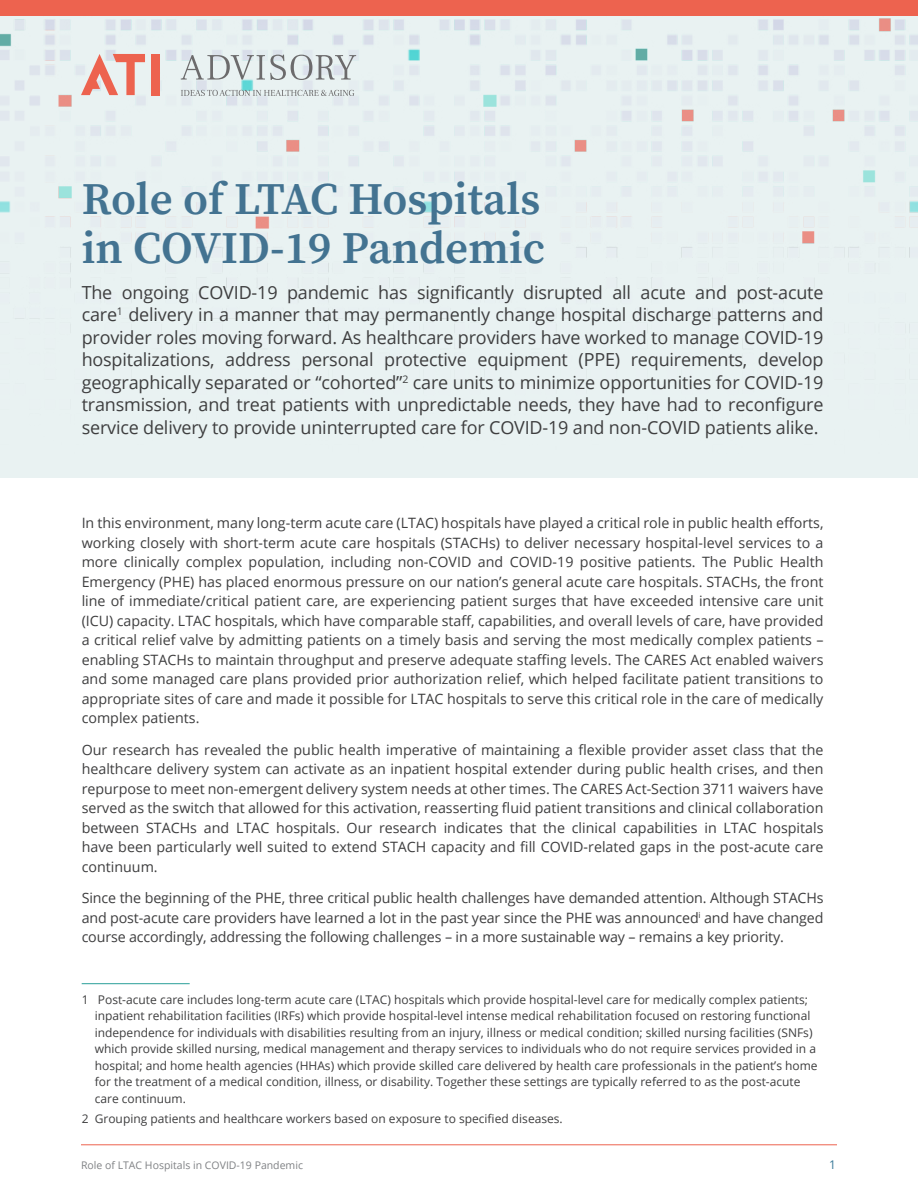
<style>
.page{position:relative;width:918px;height:1188px;background:#fff}
.page>*{position:absolute;margin:0;border:0;box-sizing:border-box;transform-origin:0 0}
.t1{font:45px/49.5px "Source Serif Variable";color:#437391}
.t2{font:18px/22.5px "Open Sans";letter-spacing:-.01em;color:#3e3e3f;text-align:justify}
.t3{font:14.25px/19.5px "Open Sans";color:#3e3e3f;text-align:justify}
.Footnote_text{font:12px/16.5px "Open Sans";color:#3e3e3f}
.t4{font:12px "Open Sans";color:#377897}
.t5{font:10.5px "Open Sans";color:#808285}
</style>
<div class="page">
<hr style="left:81px;top:1144px;width:756px;height:1px;background:#ed634f">
<div style="left:0;top:15px;width:918px;height:462px;background:#e9f2f2"></div>
<div style="left:152px;top:54px;width:8px;height:41px;background:#ed634f"></div>
<svg style="left:81px;top:54px;width:64px;height:41px;background:#e9b4ac"></svg>
<svg style="left:181px;top:55px;width:175px;height:25px;background:#c9cfd1"></svg>
<svg style="left:181px;top:90px;width:173px;height:6px"></svg>
<div style="left:0;top:0;width:918px;height:15px;background:#ed634f"></div>
<hr style="left:82px;top:983px;width:108px;height:1px;background:#289e98">
<p class="t1" style="left:82px;top:174px;width:465px">Role of LTAC Hospitals in COVID-19 Pandemic</p>
<p class="t2" style="left:82px;top:281px;width:743px">The ongoing COVID-19 pandemic has significantly disrupted all acute and post-acute care<sup>1</sup> delivery in a manner that may permanently change hospital discharge patterns and provider roles moving forward. As healthcare providers have worked to manage COVID-19 hospitalizations, address personal protective equipment (PPE) requirements, develop geographically separated or “cohorted”<sup>2</sup> care units to minimize opportunities for COVID-19 transmission, and treat patients with unpredictable needs, they have had to reconfigure service delivery to provide uninterrupted care for COVID-19 and non-COVID patients alike.</p>
<p class="t3" style="left:82px;top:513px;width:743px">In this environment, many long-term acute care (LTAC) hospitals have played a critical role in public health efforts, working closely with short-term acute care hospitals (STACHs) to deliver necessary hospital-level services to a more clinically complex population, including non-COVID and COVID-19 positive patients. The Public Health Emergency (PHE) has placed enormous pressure on our nation’s general acute care hospitals. STACHs, the front line of immediate/critical patient care, are experiencing patient surges that have exceeded intensive care unit (ICU) capacity. LTAC hospitals, which have comparable staff, capabilities, and overall levels of care, have provided a critical relief valve by admitting patients on a timely basis and serving the most medically complex patients – enabling STACHs to maintain throughput and preserve adequate staffing levels. The CARES Act enabled waivers and some managed care plans provided prior authorization relief, which helped facilitate patient transitions to appropriate sites of care and made it possible for LTAC hospitals to serve this critical role in the care of medically complex patients.</p>
<p class="t3" style="left:82px;top:740px;width:743px">Our research has revealed the public health imperative of maintaining a flexible provider asset class that the healthcare delivery system can activate as an inpatient hospital extender during public health crises, and then repurpose to meet non-emergent delivery system needs at other times. The CARES Act-Section 3711 waivers have served as the switch that allowed for this activation, reasserting fluid patient transitions and clinical collaboration between STACHs and LTAC hospitals. Our research indicates that the clinical capabilities in LTAC hospitals have been particularly well suited to extend STACH capacity and fill COVID-related gaps in the post-acute care continuum.</p>
<p class="t3" style="left:82px;top:888px;width:743px">Since the beginning of the PHE, three critical public health challenges have demanded attention. Although STACHs and post-acute care providers have learned a lot in the past year since the PHE was announced<sup>i</sup> and have changed course accordingly, addressing the following challenges – in a more sustainable way – remains a key priority.</p>
<p class="Footnote_text" style="left:95px;top:991px;width:724px;text-indent:-13px">1 Post-acute care includes long-term acute care (LTAC) hospitals which provide hospital-level care for medically complex patients; inpatient rehabilitation facilities (IRFs) which provide hospital-level intense medical rehabilitation focused on restoring functional independence for individuals with disabilities resulting from an injury, illness or medical condition; skilled nursing facilities (SNFs) which provide skilled nursing, medical management and therapy services to individuals who do not require services provided in a hospital; and home health agencies (HHAs) which provide skilled care delivered by health care professionals in the patient’s home for the treatment of a medical condition, illness, or disability. Together these settings are typically referred to as the post-acute care continuum.</p>
<p class="Footnote_text" style="left:82px;top:1110px;width:483px">2 Grouping patients and healthcare workers based on exposure to specified diseases.</p>
<p class="t5" style="left:81px;top:1158px;width:224px">Role of LTAC Hospitals in COVID-19 Pandemic</p>
<p class="t4" style="left:829px;top:1157px;width:8px">1</p>
</div>
